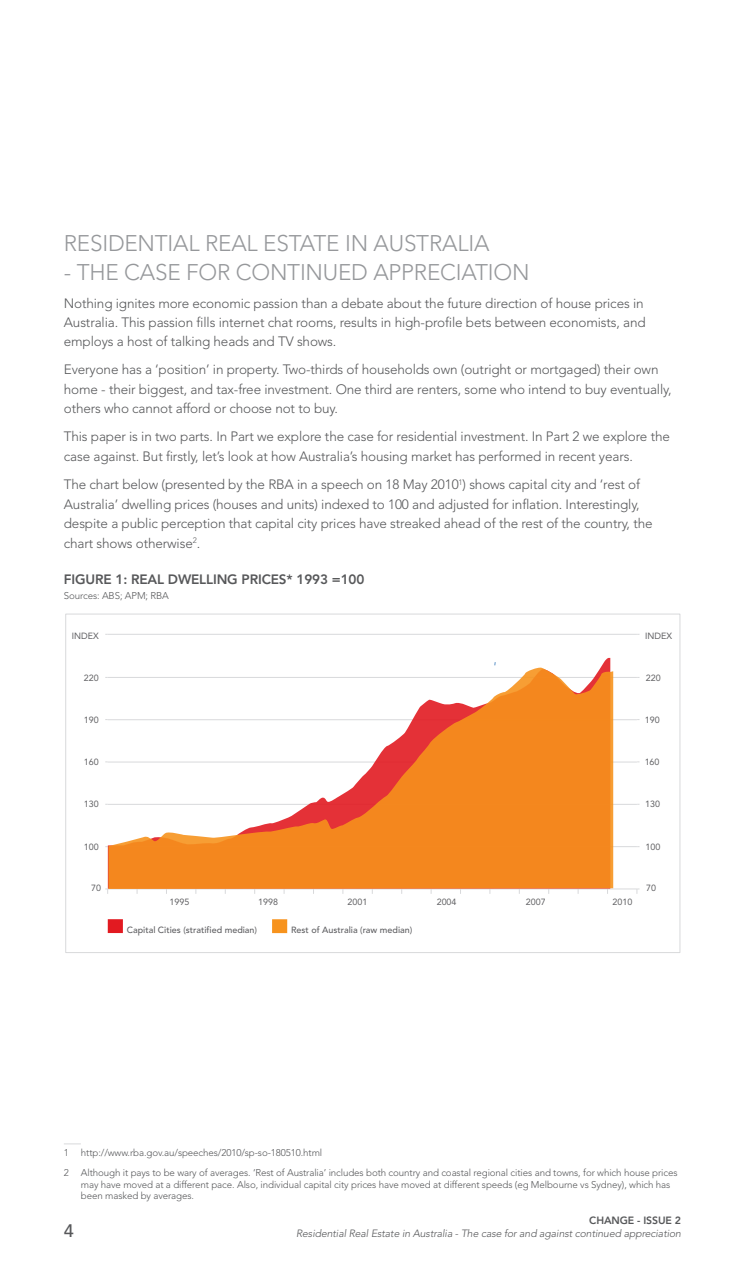
<style>
.page{position:relative;width:745px;height:1263px;background:#fff}
.page>*{position:absolute;margin:0;border:0;box-sizing:border-box;transform-origin:0 0}
.Heading{font:300 22.5px "Avenir";letter-spacing:-.01em;color:#96989b}
.t1{font:500 18px "Avenir";color:#57585a}
.Body_Text{font:300 13.5px/19.5px "Avenir";letter-spacing:-.01em;color:#57585a}
.Body_Text_Bold{font:800 13.5px "Avenir";letter-spacing:-.01em;color:#57585a}
.t2{font:italic 300 10.5px "Avenir";letter-spacing:-.01em;color:#57585a}
.t3{font:800 10.5px "Avenir";letter-spacing:-.01em;color:#57585a}
.Footnote{font:300 9.75px/11.7px "Avenir";letter-spacing:-.01em;color:#57585a}
.Disclaimer{font:300 9.75px "Avenir";letter-spacing:-.01em;color:#57585a}
.t4{font:9px "Avenir";color:#5f5f62}
.t5{font:500 9px "Avenir";color:#5f5f62}
</style>
<div class="page">
<hr style="left:108px;top:677px;width:528px;height:1px;background:#d8d9db">
<hr style="left:108px;top:719px;width:528px;height:1px;background:#d8d9db">
<hr style="left:108px;top:762px;width:528px;height:1px;background:#d8d9db">
<hr style="left:108px;top:804px;width:528px;height:1px;background:#d8d9db">
<hr style="left:108px;top:846px;width:528px;height:1px;background:#d8d9db">
<hr style="left:108px;top:888px;width:528px;height:1px;background:#d8d9db">
<svg style="left:636px;top:888px;width:3px;height:6px"></svg>
<svg style="left:108px;top:668px;width:504px;height:221px"></svg>
<hr style="left:108px;top:634px;width:528px;height:1px;background:#d8d9db">
<div style="left:108px;top:919px;width:15px;height:14px;background:#e21a21"></div>
<div style="left:272px;top:919px;width:15px;height:14px;background:#f7931d"></div>
<svg style="left:64px;top:1143px;width:17px;height:1px"></svg>
<p class="Heading" style="left:64px;top:230px;width:427px">RESIDENTIAL REAL ESTATE IN AUSTRALIA</p>
<p class="Heading" style="left:64px;top:258px;width:467px">- THE CASE FOR CONTINUED APPRECIATION</p>
<p class="Body_Text" style="left:64px;top:293px;width:583px">Nothing ignites more economic passion than a debate about the future direction of house prices in<br>Australia. This passion fills internet chat rooms, results in high-profile bets between economists, and employs a host of talking heads and TV shows.</p>
<p class="Body_Text" style="left:64px;top:360px;width:608px">Everyone has a ‘position’ in property. Two-thirds of households own (outright or mortgaged) their own home - their biggest, and tax-free investment. One third are renters, some who intend to buy eventually, others who cannot afford or choose not to buy.</p>
<p class="Body_Text" style="left:64px;top:427px;width:607px">This paper is in two parts. In Part we explore the case for residential investment. In Part 2 we explore the case against. But firstly, let’s look at how Australia’s housing market has performed in recent years.</p>
<p class="Body_Text" style="left:64px;top:475px;width:590px">The chart below (presented by the RBA in a speech on 18 May 2010<sup>1</sup>) shows capital city and ‘rest of Australia’ dwelling prices (houses and units) indexed to 100 and adjusted for inflation. Interestingly, despite a public perception that capital city prices have streaked ahead of the rest of the country, the chart shows otherwise<sup>2</sup>.</p>
<p class="Body_Text_Bold" style="left:64px;top:571px;width:302px">FIGURE 1: REAL DWELLING PRICES* 1993 =100</p>
<p class="Disclaimer" style="left:64px;top:590px;width:106px">Sources: ABS; APM; RBA</p>
<p class="t4" style="left:72px;top:631px;width:28px">INDEX</p>
<p class="t4" style="left:644px;top:631px;width:28px">INDEX</p>
<p class="t4" style="left:84px;top:672px;width:16px">220</p>
<p class="t4" style="left:645px;top:673px;width:16px">220</p>
<p class="t4" style="left:84px;top:715px;width:16px">190</p>
<p class="t4" style="left:644px;top:715px;width:16px">190</p>
<p class="t4" style="left:84px;top:757px;width:16px">160</p>
<p class="t4" style="left:644px;top:757px;width:16px">160</p>
<p class="t4" style="left:84px;top:798px;width:16px">130</p>
<p class="t4" style="left:644px;top:798px;width:16px">130</p>
<p class="t4" style="left:84px;top:841px;width:16px">100</p>
<p class="t4" style="left:645px;top:841px;width:16px">100</p>
<p class="t4" style="left:91px;top:883px;width:11px">70</p>
<p class="t4" style="left:645px;top:883px;width:11px">70</p>
<p class="t4" style="left:169px;top:897px;width:21px">1995</p>
<p class="t4" style="left:258px;top:897px;width:21px">1998</p>
<p class="t4" style="left:347px;top:897px;width:21px">2001</p>
<p class="t4" style="left:436px;top:897px;width:21px">2004</p>
<p class="t4" style="left:525px;top:897px;width:21px">2007</p>
<p class="t4" style="left:612px;top:897px;width:21px">2010</p>
<p class="t5" style="left:127px;top:925px;width:132px">Capital Cities (stratified median)</p>
<p class="t5" style="left:291px;top:925px;width:123px">Rest of Australia (raw median)</p>
<p class="Footnote" style="left:64px;top:1146px;width:260px">1 http://www.rba.gov.au/speeches/2010/sp-so-180510.html</p>
<p class="Footnote" style="left:81px;top:1166px;width:597px;text-indent:-17px">2 Although it pays to be wary of averages. ‘Rest of Australia’ includes both country and coastal regional cities and towns, for which house prices may have moved at a different pace. Also, individual capital city prices have moved at different speeds (eg Melbourne vs Sydney), which has been masked by averages.</p>
<p class="t3" style="left:589px;top:1214px;width:93px">CHANGE - ISSUE 2</p>
<h2 class="t1" style="left:64px;top:1221px;width:12px">4</h2>
<p class="t2" style="left:296px;top:1228px;width:386px">Residential Real Estate in Australia - The case for and against continued appreciation</p>
</div>
